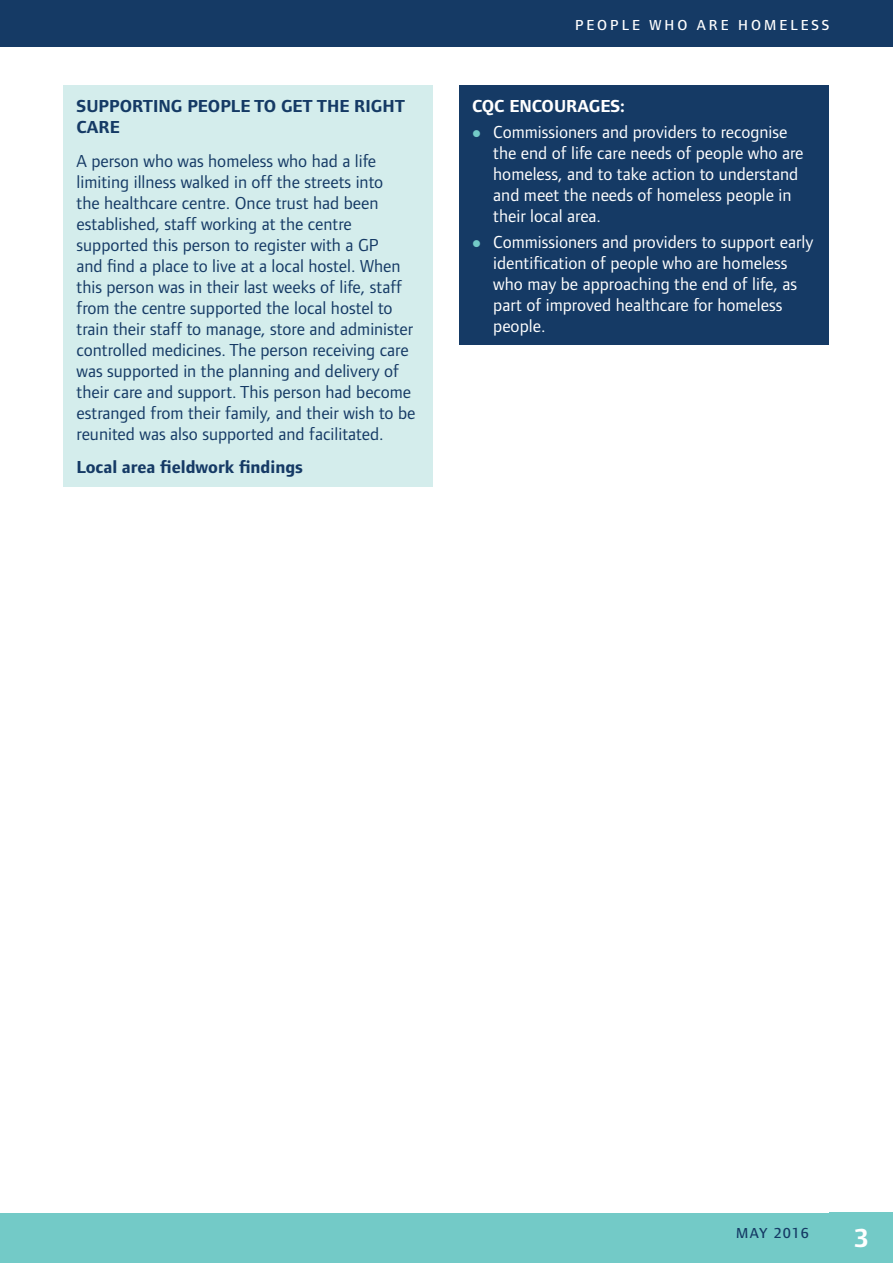
<style>
.page{position:relative;width:893px;height:1263px;background:#fff}
.page>*{position:absolute;margin:0;border:0;box-sizing:border-box;transform-origin:0 0}
.t1{font:700 27px "Foundry Form Sans";color:#fff}
.BoxText{font:18px/21px "Foundry Form Sans";color:#153a65}
.t2{font:18px/21px "Foundry Form Sans";color:#fff}
.BoxHead{font:700 18px/21px "Foundry Form Sans";color:#153a65}
.BoxText-2{font:700 18px "Foundry Form Sans";color:#153a65}
.BoxHead-2{font:700 18px "Foundry Form Sans";color:#fff}
.t3{font:500 15px "Foundry Form Sans";letter-spacing:.2em;color:#fff}
.t4{font:500 15px "Foundry Form Sans";letter-spacing:.1em;color:#153a65}
</style>
<div class="page">
<div style="left:0;top:1213px;width:893px;height:50px;background:#73cac7"></div>
<div style="left:0;top:0;width:893px;height:47px;background:#153a65"></div>
<div style="left:829px;top:1212px;width:64px;height:51px;background:#73cac7"></div>
<div style="left:64px;top:85px;width:369px;height:401px;background:#d4edec"></div>
<div style="left:459px;top:85px;width:369px;height:260px;background:#153a65"></div>
<p class="BoxHead" style="left:77px;top:95px;width:330px">SUPPORTING PEOPLE TO GET THE RIGHT<br>CARE</p>
<p class="BoxText" style="left:77px;top:150px;width:340px">A person who was homeless who had a life limiting illness walked in off the streets into<br>the healthcare centre. Once trust had been established, staff working at the centre supported this person to register with a GP<br>and find a place to live at a local hostel. When this person was in their last weeks of life, staff from the centre supported the local hostel to train their staff to manage, store and administer controlled medicines. The person receiving care was supported in the planning and delivery of their care and support. This person had become estranged from their family, and their wish to be reunited was also supported and facilitated.</p>
<p class="BoxText-2" style="left:77px;top:457px;width:228px">Local area fieldwork findings</p>
<p class="t3" style="left:575px;top:16px;width:56px">PEO PLE</p>
<p class="t3" style="left:650px;top:16px;width:59px">WHO ARE</p>
<p class="t3" style="left:738px;top:16px;width:52px">HOMELESS</p>
<p class="BoxHead-2" style="left:472px;top:96px;width:154px">CQC ENCOURAGES:</p>
<p class="t2" style="left:493px;top:121px;width:312px">Commissioners and providers to recognise the end of life care needs of people who are homeless, and to take action to understand and meet the needs of homeless people in their local area.</p>
<p class="t2" style="left:493px;top:232px;width:322px">Commissioners and providers to support early identification of people who are homeless who may be approaching the end of life, as part of improved healthcare for homeless people.</p>
<p class="t4" style="left:736px;top:1225px;width:74px">MAY 2016</p>
<h1 class="t1" style="left:854px;top:1223px;width:16px">3</h1>
</div>
